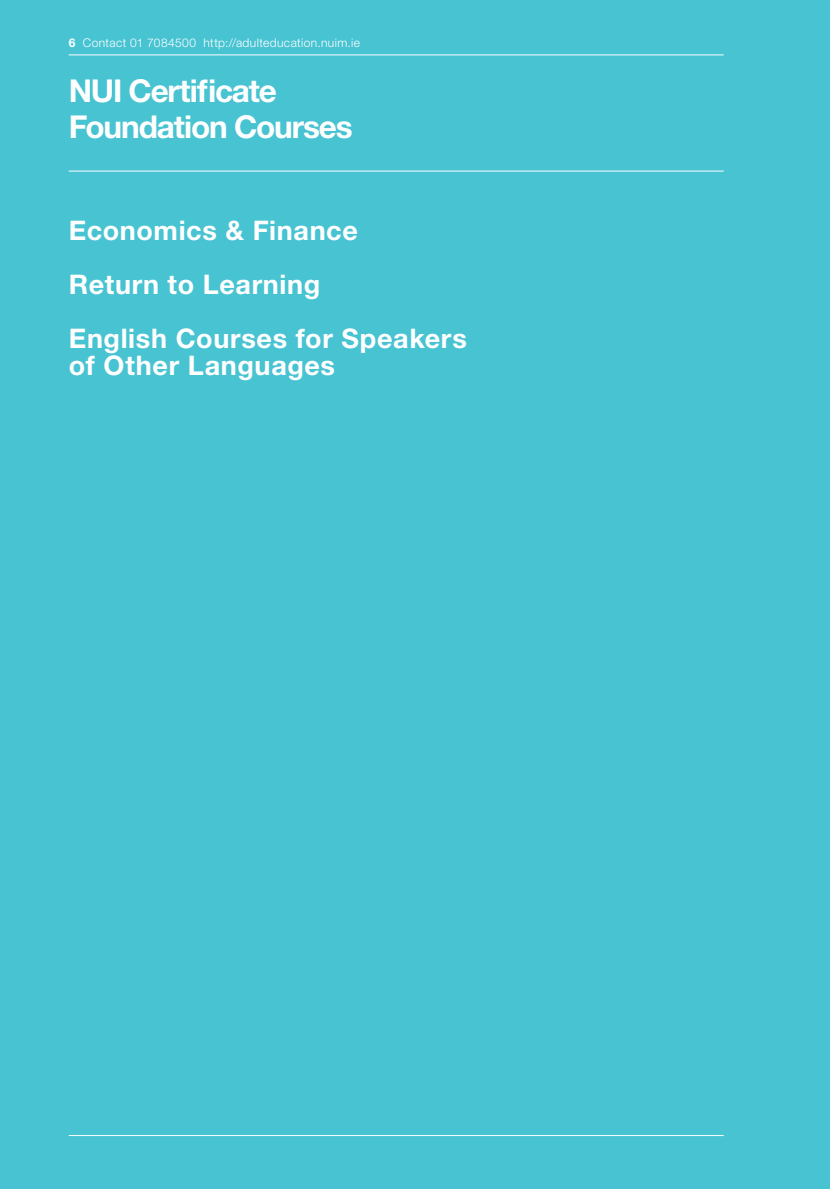
<style>
.page{position:relative;width:830px;height:1189px;background:#fff}
.page>*{position:absolute;margin:0;border:0;box-sizing:border-box;transform-origin:0 0}
.t1{font:700 31.5px/36px "Helvetica Neue";letter-spacing:-.04em;color:#fff}
.t2{font:700 27px/54px "Helvetica Neue";letter-spacing:.02em;color:#fff}
.t3{font:300 12px "Helvetica Neue";letter-spacing:.035em;color:#fff}
.s1{font-weight:700}
</style>
<div class="page">
<div style="left:0;top:0;width:830px;height:1188px;background:#47c3d2"></div>
<hr style="left:69px;top:1134px;width:655px;height:1px;background:#fff">
<hr style="left:69px;top:55px;width:655px;height:1px;background:#fff">
<hr style="left:69px;top:171px;width:655px;height:1px;background:#fff">
<p class="t3" style="left:69px;top:38px;width:293px"><span class="s1">6</span> Contact 01 7084500 http://adulteducation.nuim.ie</p>
<p class="t1" style="left:69px;top:75px;width:285px">NUI Certificate<br>Foundation Courses</p>
<p class="t2" style="left:69px;top:206px;width:400px">Economics &amp; Finance<br>Return to Learning<br>English Courses for Speakers</p>
<p class="t2" style="left:69px;top:341px;width:268px">of Other Languages</p>
</div>
